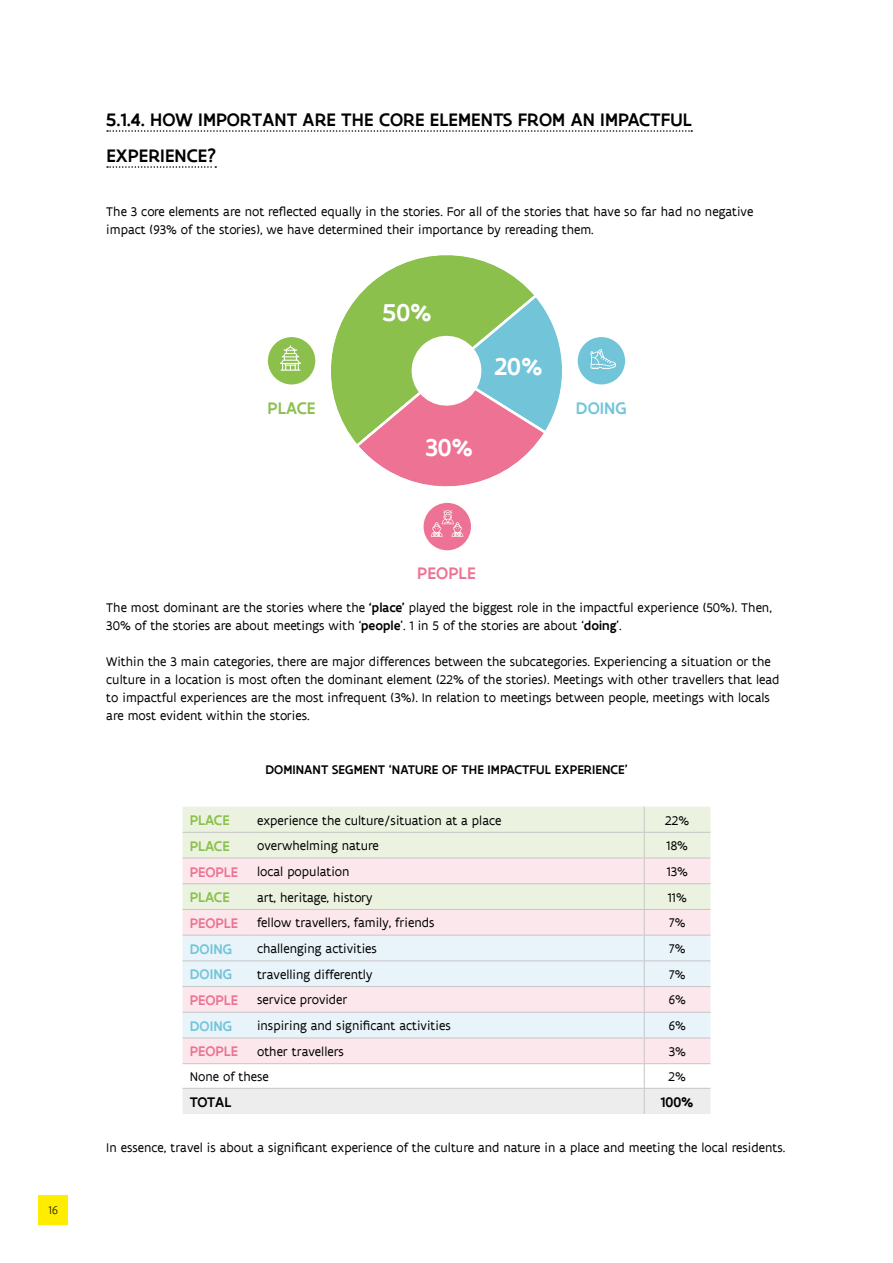
<style>
.page{position:relative;width:893px;height:1263px;background:#fff}
.page>*{position:absolute;margin:0;border:0;box-sizing:border-box;transform-origin:0 0}
.t1{font:500 26.25px "Flanders Art Sans";color:#fff}
.t2{font:500 19.5px/36px "Flanders Art Sans";letter-spacing:.005em;color:#000}
.t3{font:500 18px "Flanders Art Sans";letter-spacing:.005em;color:#ee7293}
.t4{font:500 18px "Flanders Art Sans";letter-spacing:.005em;color:#8bc04d}
.t5{font:500 18px "Flanders Art Sans";letter-spacing:.005em;color:#72c5d9}
.t6{font:500 15px "Flanders Art Sans";color:#ee7293}
.t7{font:500 15px "Flanders Art Sans";color:#8bc04d}
.t8{font:500 15px "Flanders Art Sans";letter-spacing:.005em;color:#72c5d9}
.t9{font:500 15px "Flanders Art Sans";color:#000}
.t10{font:13.5px/18px "Flanders Art Sans";color:#000}
.t11{font:500 13.5px "Flanders Art Sans";letter-spacing:.005em;color:#000}
.t12{font:300 12px "Flanders Art Sans";color:#000}
.s1{font-weight:500}
</style>
<div class="page">
<div style="left:38px;top:1195px;width:30px;height:30px;background:#ffed00"></div>
<svg style="left:107px;top:130px;width:585px;height:2px"></svg>
<svg style="left:107px;top:166px;width:109px;height:2px"></svg>
<svg style="left:183px;top:807px;width:527px;height:307px;background:#f0eeec"></svg>
<svg style="left:331px;top:255px;width:200px;height:184px"></svg>
<svg style="left:353px;top:292px;width:209px;height:195px"></svg>
<div style="left:267px;top:336px;width:50px;height:50px;background:#8bc04d;border-radius:50%"></div>
<div style="left:265px;top:335px;width:53px;height:52px;border:3px solid #fff;border-radius:50%"></div>
<svg style="left:280px;top:345px;width:21px;height:26px"></svg>
<div style="left:422px;top:502px;width:50px;height:49px;background:#ee7293;border-radius:50%"></div>
<div style="left:421px;top:500px;width:52px;height:53px;border:3px solid #fff;border-radius:50%"></div>
<svg style="left:431px;top:510px;width:32px;height:27px"></svg>
<div style="left:576px;top:336px;width:50px;height:50px;background:#72c5d9;border-radius:50%"></div>
<div style="left:575px;top:335px;width:53px;height:52px;border:3px solid #fff;border-radius:50%"></div>
<svg style="left:591px;top:349px;width:25px;height:20px"></svg>
<p class="t12" style="left:48px;top:1203px;width:11px">16</p>
<h2 class="t2" style="left:106px;top:102px;width:587px">5.1.4. HOW IMPORTANT ARE THE CORE ELEMENTS FROM AN IMPACTFUL<br>EXPERIENCE?</h2>
<p class="t10" style="left:106px;top:203px;width:649px">The 3 core elements are not reflected equally in the stories. For all of the stories that have so far had no negative impact (93% of the stories), we have determined their importance by rereading them.</p>
<h1 class="t1" style="left:382px;top:296px;width:51px">50%</h1>
<h1 class="t1" style="left:494px;top:349px;width:50px">20%</h1>
<h3 class="t4" style="left:267px;top:397px;width:50px">PLACE</h3>
<h3 class="t5" style="left:576px;top:397px;width:52px">DOING</h3>
<h1 class="t1" style="left:425px;top:431px;width:50px">30%</h1>
<h3 class="t3" style="left:417px;top:562px;width:60px">PEOPLE</h3>
<p class="t10" style="left:106px;top:599px;width:667px">The most dominant are the stories where the <span class="s1">‘place’</span> played the biggest role in the impactful experience (50%). Then,<br>30% of the stories are about meetings with ‘<span class="s1">people</span>’. 1 in 5 of the stories are about ‘<span class="s1">doing</span>’.</p>
<p class="t10" style="left:106px;top:653px;width:675px">Within the 3 main categories, there are major differences between the subcategories. Experiencing a situation or the culture in a location is most often the dominant element (22% of the stories). Meetings with other travellers that lead to impactful experiences are the most infrequent (3%). In relation to meetings between people, meetings with locals are most evident within the stories.</p>
<p class="t11" style="left:265px;top:761px;width:364px">DOMINANT SEGMENT ‘NATURE OF THE IMPACTFUL EXPERIENCE’</p>
<p class="t7" style="left:190px;top:811px;width:41px">PLACE</p>
<p class="t10" style="left:257px;top:811px;width:246px">experience the culture/situation at a place</p>
<p class="t10" style="left:665px;top:811px;width:26px">22%</p>
<p class="t7" style="left:190px;top:836px;width:41px">PLACE</p>
<p class="t10" style="left:257px;top:837px;width:123px">overwhelming nature</p>
<p class="t10" style="left:667px;top:837px;width:23px">18%</p>
<p class="t6" style="left:190px;top:862px;width:50px">PEOPLE</p>
<p class="t10" style="left:257px;top:863px;width:94px">local population</p>
<p class="t10" style="left:667px;top:863px;width:23px">13%</p>
<p class="t7" style="left:190px;top:888px;width:41px">PLACE</p>
<p class="t10" style="left:257px;top:888px;width:117px">art, heritage, history</p>
<p class="t10" style="left:668px;top:888px;width:20px">11%</p>
<p class="t6" style="left:190px;top:914px;width:50px">PEOPLE</p>
<p class="t10" style="left:257px;top:914px;width:179px">fellow travellers, family, friends</p>
<p class="t10" style="left:669px;top:914px;width:18px">7%</p>
<p class="t8" style="left:190px;top:939px;width:44px">DOING</p>
<p class="t10" style="left:257px;top:940px;width:121px">challenging activities</p>
<p class="t10" style="left:669px;top:940px;width:18px">7%</p>
<p class="t8" style="left:190px;top:965px;width:44px">DOING</p>
<p class="t10" style="left:257px;top:965px;width:117px">travelling differently</p>
<p class="t10" style="left:669px;top:965px;width:18px">7%</p>
<p class="t6" style="left:190px;top:991px;width:50px">PEOPLE</p>
<p class="t10" style="left:257px;top:991px;width:92px">service provider</p>
<p class="t10" style="left:669px;top:991px;width:19px">6%</p>
<p class="t8" style="left:190px;top:1016px;width:44px">DOING</p>
<p class="t10" style="left:257px;top:1017px;width:195px">inspiring and significant activities</p>
<p class="t10" style="left:669px;top:1017px;width:19px">6%</p>
<p class="t6" style="left:190px;top:1042px;width:50px">PEOPLE</p>
<p class="t10" style="left:257px;top:1043px;width:88px">other travellers</p>
<p class="t10" style="left:669px;top:1043px;width:19px">3%</p>
<p class="t10" style="left:190px;top:1068px;width:81px">None of these</p>
<p class="t10" style="left:669px;top:1068px;width:19px">2%</p>
<p class="t9" style="left:190px;top:1092px;width:43px">TOTAL</p>
<p class="t9" style="left:661px;top:1092px;width:34px">100%</p>
<p class="t10" style="left:106px;top:1139px;width:680px">In essence, travel is about a significant experience of the culture and nature in a place and meeting the local residents.</p>
</div>
